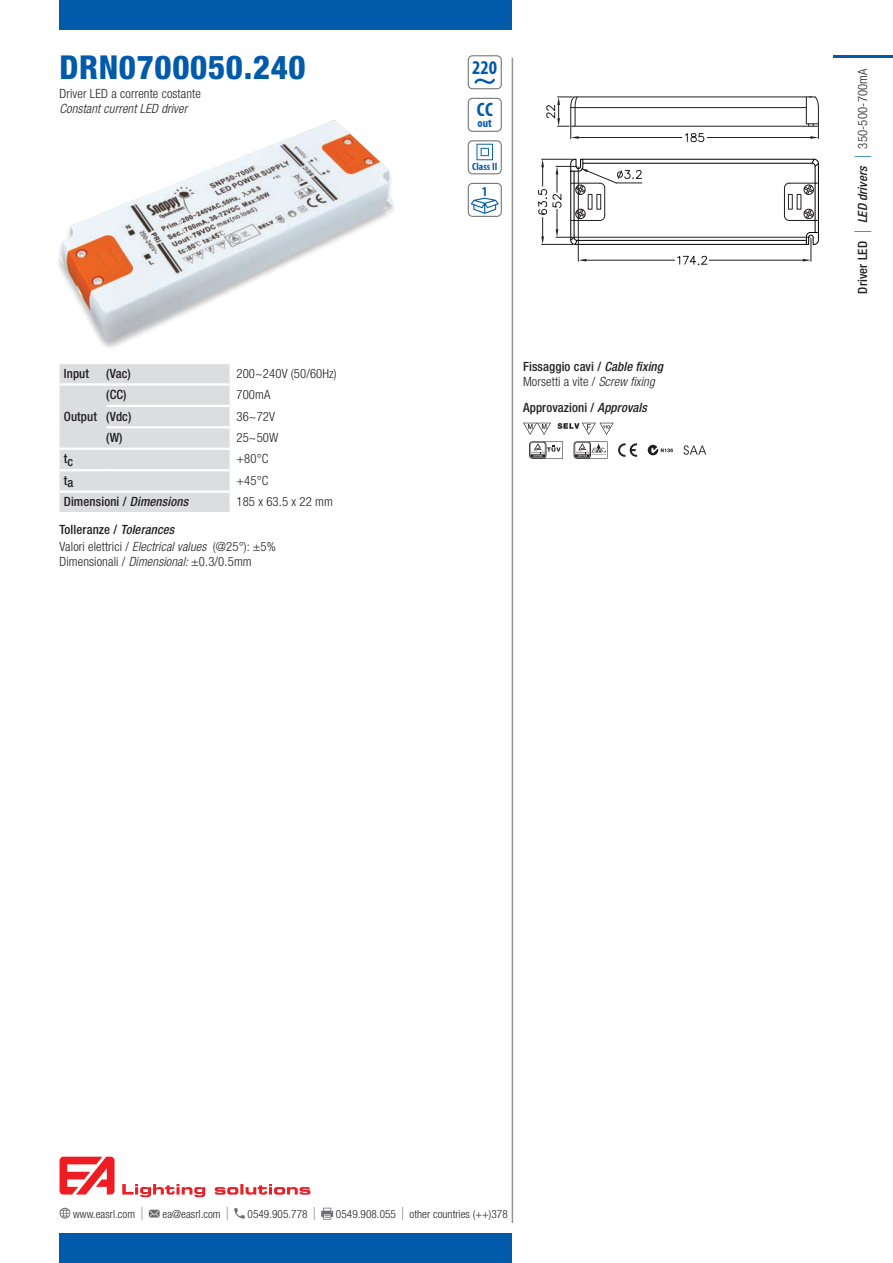
<style>
.page{position:relative;width:893px;height:1263px;background:#fff}
.page>*{position:absolute;margin:0;border:0;box-sizing:border-box;transform-origin:0 0}
.t1{font:800 condensed 33px "Helvetica Neue LT Std";letter-spacing:.02em;color:#015aaa}
.t2{font:700 condensed 19.5px/42.5px "Myriad Pro";color:#015aaa}
.t3{font:700 condensed 13.5px "Myriad Pro";color:#015aaa}
.t4{font:300 condensed 12.75px/17.1px "Helvetica Neue LT Std";letter-spacing:.01em;color:#231f20}
.t5{font:500 condensed 12.75px/15px "Helvetica Neue LT Std";letter-spacing:.01em;color:#231f20}
.t6{font:italic 300 condensed 12.75px "Helvetica Neue LT Std";letter-spacing:.01em;color:#231f20}
.t7{font:700 condensed 12px "Myriad Pro";color:#015aaa}
.t8{font:300 condensed 11.25px "Helvetica Neue LT Std";letter-spacing:.005em;color:#231f20}
.t9{font:700 condensed 10.5px "Myriad Pro";letter-spacing:.005em;color:#015aaa}
.s1{font-style:italic}
.s2{font-weight:500}
.s3{font-weight:500;font-style:italic}
.s4{font-weight:300}
.s5{font-weight:300;font-style:italic}
.s6{font-style:italic;font-size:15.3px;color:#015aaa}
.s7{font-size:18px;color:#6c6d70}
</style>
<div class="page">
<hr style="left:833px;top:55px;width:60px;height:3px;background:#015aaa">
<div style="left:60px;top:1233px;width:452px;height:30px;background:#015aaa"></div>
<div style="left:60px;top:0;width:452px;height:30px;background:#015aaa"></div>
<svg style="left:60px;top:1157px;width:55px;height:37px"></svg>
<svg style="left:122px;top:1184px;width:188px;height:13px"></svg>
<svg style="left:59px;top:1207px;width:12px;height:12px"></svg>
<svg style="left:149px;top:1210px;width:11px;height:7px"></svg>
<svg style="left:234px;top:1208px;width:11px;height:10px"></svg>
<svg style="left:321px;top:1208px;width:12px;height:12px"></svg>
<hr style="left:512px;top:58px;width:1px;height:1165px;background:#939598">
<div style="left:468px;top:55px;width:34px;height:34px;border:1px solid #6c6d70;border-radius:4px"></div>
<svg style="left:474px;top:78px;width:21px;height:6px"></svg>
<div style="left:468px;top:98px;width:34px;height:34px;border:1px solid #6c6d70;border-radius:4px"></div>
<div style="left:468px;top:140px;width:34px;height:34px;border:1px solid #6c6d70;border-radius:4px"></div>
<svg style="left:476px;top:144px;width:17px;height:16px"></svg>
<div style="left:468px;top:183px;width:34px;height:34px;border:1px solid #6c6d70;border-radius:4px"></div>
<svg style="left:471px;top:198px;width:28px;height:16px"></svg>
<div style="left:60px;top:364px;width:170px;height:148px;background:#dcdddf"></div>
<hr style="left:60px;top:383px;width:46px;height:3px;background:#fff">
<hr style="left:106px;top:383px;width:124px;height:3px;background:#fff">
<hr style="left:106px;top:405px;width:124px;height:2px;background:#fff">
<hr style="left:106px;top:426px;width:124px;height:2px;background:#fff">
<hr style="left:60px;top:448px;width:46px;height:2px;background:#fff">
<hr style="left:106px;top:448px;width:124px;height:2px;background:#fff">
<hr style="left:60px;top:469px;width:46px;height:2px;background:#fff">
<hr style="left:106px;top:469px;width:124px;height:2px;background:#fff">
<hr style="left:60px;top:490px;width:46px;height:3px;background:#fff">
<hr style="left:106px;top:490px;width:124px;height:3px;background:#fff">
<svg style="left:523px;top:423px;width:28px;height:12px"></svg>
<svg style="left:557px;top:423px;width:57px;height:12px"></svg>
<svg style="left:529px;top:441px;width:34px;height:18px"></svg>
<svg style="left:574px;top:441px;width:33px;height:18px"></svg>
<svg style="left:618px;top:443px;width:19px;height:14px"></svg>
<svg style="left:648px;top:445px;width:25px;height:10px"></svg>
<svg style="left:684px;top:445px;width:22px;height:10px"></svg>
<img style="left:61px;top:120px;width:331px;height:220px">
<svg style="left:579px;top:96px;width:227px;height:47px"></svg>
<hr style="left:707px;top:137px;width:103px;height:1px;background:#231f20">
<hr style="left:579px;top:137px;width:103px;height:1px;background:#231f20">
<hr style="left:574px;top:126px;width:244px;height:1px;background:#231f20">
<hr style="left:574px;top:97px;width:241px;height:1px;background:#231f20">
<hr style="left:571px;top:107px;width:235px;height:1px;background:#231f20">
<svg style="left:806px;top:96px;width:13px;height:43px"></svg>
<svg style="left:546px;top:96px;width:33px;height:43px"></svg>
<svg style="left:684px;top:132px;width:20px;height:10px"></svg>
<svg style="left:538px;top:158px;width:281px;height:108px"></svg>
<h1 class="t1" style="left:60px;top:47px;width:248px">DRN0700050.240</h1>
<p class="t4" style="left:60px;top:85px;width:143px">Driver LED a corrente costante</p>
<p class="t6" style="left:60px;top:101px;width:129px">Constant current LED driver</p>
<p class="t5" style="left:64px;top:365px;width:27px">Input</p>
<p class="t5" style="left:106px;top:365px;width:26px">(Vac)</p>
<p class="t4" style="left:236px;top:364px;width:102px">200~240V (50/60Hz)</p>
<p class="t5" style="left:64px;top:408px;width:35px">Output</p>
<p class="t5" style="left:106px;top:387px;width:22px">(CC)</p>
<p class="t4" style="left:236px;top:386px;width:35px">700mA</p>
<p class="t5" style="left:106px;top:408px;width:27px">(Vdc)</p>
<p class="t4" style="left:236px;top:407px;width:40px">36~72V</p>
<p class="t5" style="left:106px;top:430px;width:18px">(W)</p>
<p class="t4" style="left:236px;top:429px;width:43px">25~50W</p>
<p class="t5" style="left:64px;top:452px;width:11px">tc</p>
<p class="t4" style="left:236px;top:450px;width:34px">+80°C</p>
<p class="t5" style="left:64px;top:474px;width:11px">ta</p>
<p class="t4" style="left:236px;top:472px;width:34px">+45°C</p>
<p class="t5" style="left:64px;top:494px;width:126px">Dimensioni / <span class="s1">Dimensions</span></p>
<p class="t4" style="left:236px;top:493px;width:98px">185 x 63.5 x 22 mm</p>
<p class="t4" style="left:60px;top:520px;width:218px"><span class="s2">Tolleranze /</span> <span class="s3">Tolerances<br></span>Valori elettrici / <span class="s1">Electrical values</span> (@25°): ±5%</p>
<p class="t4" style="left:60px;top:552px;width:194px">Dimensionali / <span class="s1">Dimensional:</span> ±0.3/0.5mm</p>
<h2 class="t2" style="left:472px;top:46px;width:26px">220<br>CC</h2>
<p class="t7" style="left:477px;top:115px;width:16px">out</p>
<p class="t9" style="left:472px;top:160px;width:27px">Class II</p>
<p class="t3" style="left:482px;top:183px;width:7px">1</p>
<p class="t5" style="left:523px;top:358px;width:141px">Fissaggio cavi / <span class="s1">Cable fixing<br></span><span class="s4">Morsetti a vite /</span> <span class="s5">Screw fixing</span></p>
<p class="t5" style="left:523px;top:399px;width:125px">Approvazioni / <span class="s1">Approvals</span></p>
<p class="t4" style="left:854px;top:294px;width:227px;rotate:-90deg"><span class="s2">Driver LED</span> <span class="s6">|</span> <span class="s3">LED drivers</span> <span class="s6">|</span> 350-500-700mA</p>
<p class="t8" style="left:73px;top:1207px;width:71px">www.easrl.com <span class="s7">|</span></p>
<p class="t8" style="left:162px;top:1207px;width:68px">ea@easrl.com <span class="s7">|</span></p>
<p class="t8" style="left:248px;top:1207px;width:70px">0549.905.778 <span class="s7">|</span></p>
<p class="t8" style="left:336px;top:1207px;width:173px">0549.908.055 <span class="s7">|</span> other countries (++)378</p>
</div>
